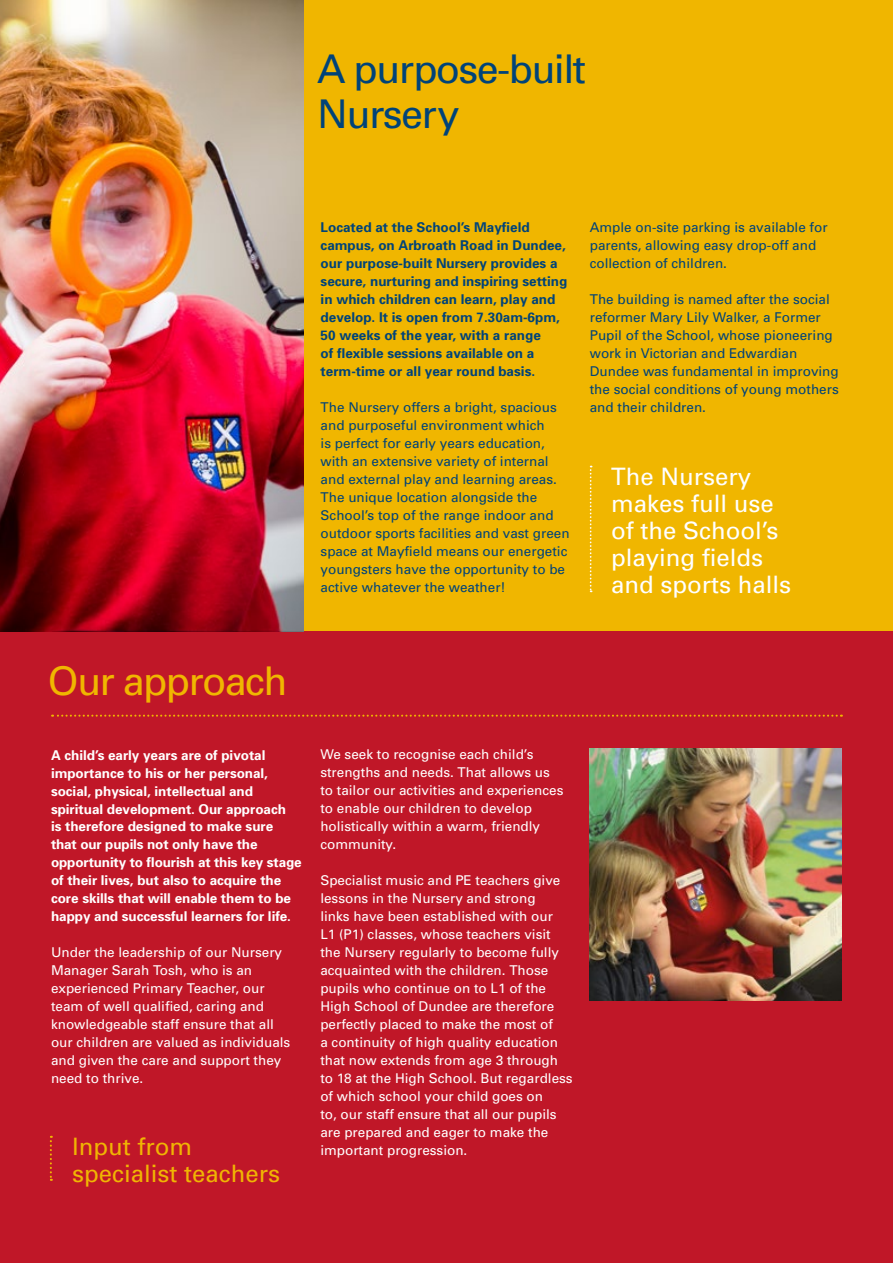
<style>
.page{position:relative;width:893px;height:1263px;background:#fff}
.page>*{position:absolute;margin:0;border:0;box-sizing:border-box;transform-origin:0 0}
.t1{font:39.6px/45.6px "Univers";letter-spacing:-.04em;color:#004379}
.t2{font:39.6px "Univers";letter-spacing:-.04em;color:#f0b600}
.t3{font:24px/27px "Univers";color:#fff}
.t4{font:24px "Univers";color:#f0b503}
.t5{font:13.5px/18px "Univers";color:#fff}
.t6{font:13.5px/18px "Univers";color:#004379}
.t7{font:700 13.5px/18px "Univers";letter-spacing:-.005em;color:#fff}
.t8{font:700 13.5px/18px "Univers";color:#004379}
</style>
<div class="page">
<div style="left:0;top:0;width:893px;height:631px;background:#f0b600"></div>
<div style="left:0;top:631px;width:893px;height:632px;background:#c01728"></div>
<svg style="left:52px;top:715px;width:790px;height:2px"></svg>
<svg style="left:50px;top:1136px;width:2px;height:45px"></svg>
<img style="left:590px;top:748px;width:252px;height:253px">
<img style="left:0;top:0;width:303px;height:631px">
<svg style="left:590px;top:466px;width:2px;height:126px"></svg>
<h1 class="t1" style="left:317px;top:45px;width:270px">A purpose-built<br>Nursery</h1>
<p class="t8" style="left:321px;top:218px;width:248px">Located at the School’s Mayfield campus, on Arbroath Road in Dundee, our purpose-built Nursery provides a secure, nurturing and inspiring setting in which children can learn, play and develop. It is open from 7.30am-6pm, 50 weeks of the year, with a range<br>of flexible sessions available on a term-time or all year round basis.</p>
<p class="t6" style="left:321px;top:398px;width:251px">The Nursery offers a bright, spacious and purposeful environment which<br>is perfect for early years education, with an extensive variety of internal and external play and learning areas.<br>The unique location alongside the School’s top of the range indoor and outdoor sports facilities and vast green space at Mayfield means our energetic youngsters have the opportunity to be active whatever the weather!</p>
<p class="t6" style="left:590px;top:218px;width:239px">Ample on-site parking is available for parents, allowing easy drop-off and collection of children.</p>
<p class="t6" style="left:590px;top:290px;width:251px">The building is named after the social reformer Mary Lily Walker, a Former Pupil of the School, whose pioneering work in Victorian and Edwardian Dundee was fundamental in improving the social conditions of young mothers and their children.</p>
<h2 class="t3" style="left:611px;top:463px;width:182px">The Nursery makes full use of the School’s playing fields and sports halls</h2>
<h1 class="t2" style="left:48px;top:657px;width:241px">Our approach</h1>
<p class="t5" style="left:320px;top:745px;width:245px">We seek to recognise each child’s strengths and needs. That allows us to tailor our activities and experiences to enable our children to develop holistically within a warm, friendly community.</p>
<p class="t5" style="left:320px;top:871px;width:254px">Specialist music and PE teachers give lessons in the Nursery and strong<br>links have been established with our<br>L1 (P1) classes, whose teachers visit the Nursery regularly to become fully acquainted with the children. Those pupils who continue on to L1 of the High School of Dundee are therefore perfectly placed to make the most of<br>a continuity of high quality education that now extends from age 3 through to 18 at the High School. But regardless of which school your child goes on<br>to, our staff ensure that all our pupils are prepared and eager to make the</p>
<p class="t7" style="left:51px;top:745px;width:252px">A child’s early years are of pivotal importance to his or her personal, social, physical, intellectual and spiritual development. Our approach<br>is therefore designed to make sure that our pupils not only have the opportunity to flourish at this key stage of their lives, but also to acquire the core skills that will enable them to be happy and successful learners for life.</p>
<p class="t5" style="left:51px;top:943px;width:241px">Under the leadership of our Nursery<br>Manager Sarah Tosh, who is an experienced Primary Teacher, our team of well qualified, caring and knowledgeable staff ensure that all our children are valued as individuals and given the care and support they need to thrive.</p>
<h2 class="t4" style="left:72px;top:1131px;width:121px">Input from</h2>
<p class="t5" style="left:320px;top:1141px;width:149px">important progression.</p>
<h2 class="t4" style="left:72px;top:1158px;width:210px">specialist teachers</h2>
</div>
